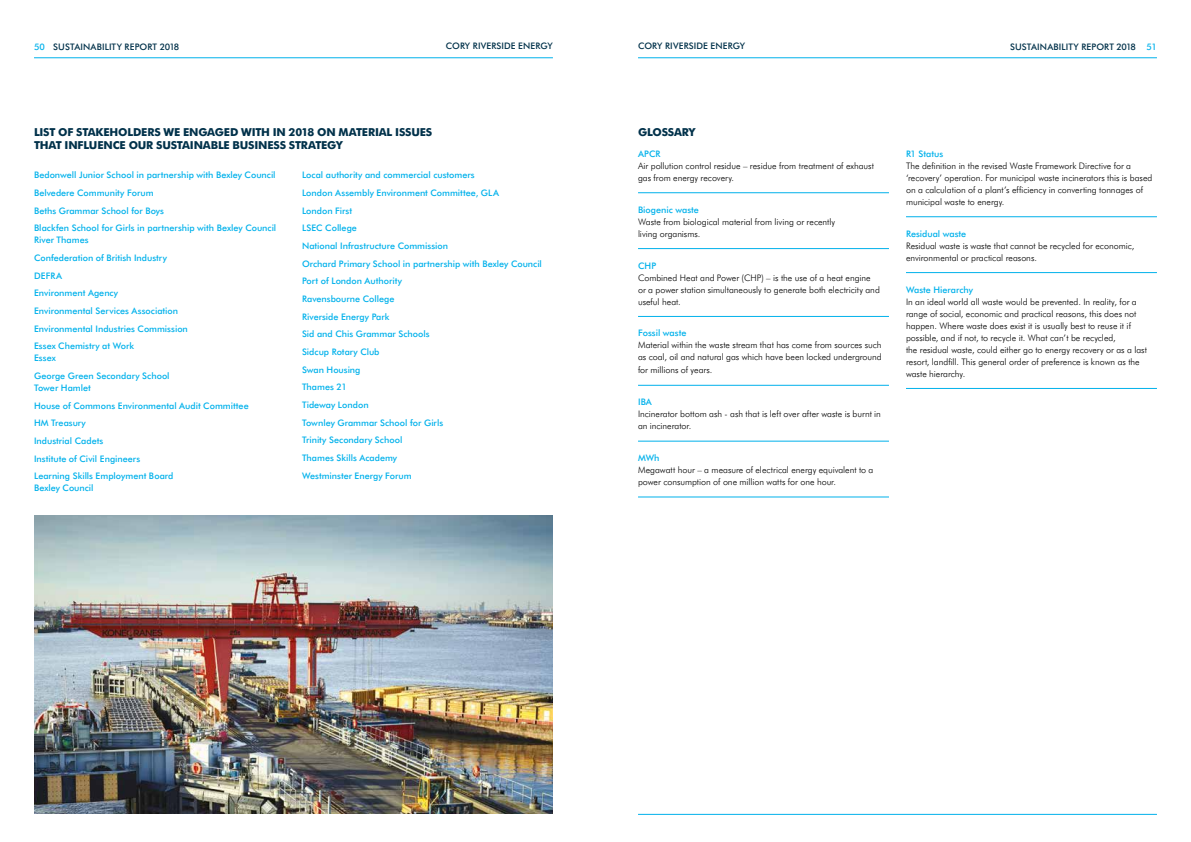
<style>
.page{position:relative;width:1191px;height:842px;background:#fff}
.page>*{position:absolute;margin:0;border:0;box-sizing:border-box;transform-origin:0 0}
.t1{font:700 11px/13px "Futura BT";letter-spacing:-.02em;color:#01314a}
.t2{font:300 9px/12px "Futura BT";letter-spacing:-.005em;color:#000}
.t3{font:500 9px/17.7px "Futura BT";color:#00b1eb}
.t4{font:500 9px "Futura BT";letter-spacing:.01em;color:#01314a}
.s1{color:#00b1eb}
</style>
<div class="page">
<hr style="left:638px;top:58px;width:519px;height:1px;background:#00b1eb">
<hr style="left:34px;top:58px;width:519px;height:1px;background:#00b1eb">
<hr style="left:638px;top:814px;width:519px;height:1px;background:#00b1eb">
<img style="left:34px;top:516px;width:519px;height:298px">
<hr style="left:638px;top:192px;width:251px;height:1px;background:#00b1eb">
<hr style="left:638px;top:248px;width:251px;height:1px;background:#00b1eb">
<hr style="left:638px;top:316px;width:251px;height:1px;background:#00b1eb">
<hr style="left:638px;top:385px;width:251px;height:1px;background:#00b1eb">
<hr style="left:638px;top:441px;width:251px;height:1px;background:#00b1eb">
<hr style="left:638px;top:496px;width:251px;height:1px;background:#00b1eb">
<hr style="left:906px;top:216px;width:251px;height:1px;background:#00b1eb">
<hr style="left:906px;top:272px;width:251px;height:1px;background:#00b1eb">
<hr style="left:906px;top:388px;width:251px;height:1px;background:#00b1eb">
<p class="t4" style="left:34px;top:41px;width:147px"><span class="s1">50</span> SUSTAINABILITY REPORT 2018</p>
<p class="t4" style="left:446px;top:41px;width:109px">CORY RIVERSIDE ENERGY</p>
<p class="t4" style="left:638px;top:41px;width:109px">CORY RIVERSIDE ENERGY</p>
<p class="t4" style="left:1010px;top:41px;width:148px">SUSTAINABILITY REPORT 2018 <span class="s1">51</span></p>
<p class="t1" style="left:34px;top:126px;width:400px">LIST OF STAKEHOLDERS WE ENGAGED WITH IN 2018 ON MATERIAL ISSUES<br>THAT INFLUENCE OUR SUSTAINABLE BUSINESS STRATEGY</p>
<p class="t3" style="left:34px;top:166px;width:244px">Bedonwell Junior School in partnership with Bexley Council Belvedere Community Forum<br>Beths Grammar School for Boys<br>Blackfen School for Girls in partnership with Bexley Council</p>
<p class="t3" style="left:34px;top:231px;width:155px">River Thames<br>Confederation of British Industry<br>DEFRA<br>Environment Agency<br>Environmental Services Association<br>Environmental Industries Commission<br>Essex Chemistry at Work</p>
<p class="t3" style="left:34px;top:349px;width:137px">Essex<br>George Green Secondary School</p>
<p class="t3" style="left:34px;top:379px;width:216px">Tower Hamlet<br>House of Commons Environmental Audit Committee<br>HM Treasury<br>Industrial Cadets<br>Institute of Civil Engineers<br>Learning Skills Employment Board</p>
<p class="t3" style="left:34px;top:479px;width:61px">Bexley Council</p>
<p class="t3" style="left:302px;top:166px;width:241px">Local authority and commercial customers<br>London Assembly Environment Committee, GLA<br>London First<br>LSEC College<br>National Infrastructure Commission<br>Orchard Primary School in partnership with Bexley Council<br>Port of London Authority<br>Ravensbourne College<br>Riverside Energy Park<br>Sid and Chis Grammar Schools<br>Sidcup Rotary Club<br>Swan Housing<br>Thames 21<br>Tideway London<br>Townley Grammar School for Girls<br>Trinity Secondary School<br>Thames Skills Academy<br>Westminster Energy Forum</p>
<p class="t1" style="left:638px;top:126px;width:59px">GLOSSARY</p>
<p class="t3" style="left:638px;top:145px;width:24px">APCR</p>
<p class="t2" style="left:638px;top:160px;width:237px">Air pollution control residue – residue from treatment of exhaust gas from energy recovery.</p>
<p class="t3" style="left:638px;top:201px;width:62px">Biogenic waste</p>
<p class="t2" style="left:638px;top:215px;width:198px">Waste from biological material from living or recently living organisms.</p>
<p class="t3" style="left:638px;top:256px;width:20px">CHP</p>
<p class="t2" style="left:638px;top:271px;width:243px">Combined Heat and Power (CHP) – is the use of a heat engine or a power station simultaneously to generate both electricity and useful heat.</p>
<p class="t3" style="left:638px;top:324px;width:50px">Fossil waste</p>
<p class="t2" style="left:638px;top:339px;width:245px">Material within the waste stream that has come from sources such as coal, oil and natural gas which have been locked underground</p>
<p class="t2" style="left:638px;top:364px;width:76px">for millions of years.</p>
<p class="t3" style="left:638px;top:393px;width:15px">IBA</p>
<p class="t2" style="left:638px;top:408px;width:244px">Incinerator bottom ash - ash that is left over after waste is burnt in an incinerator.</p>
<p class="t3" style="left:638px;top:449px;width:23px">MWh</p>
<p class="t2" style="left:638px;top:464px;width:237px">Megawatt hour – a measure of electrical energy equivalent to a power consumption of one million watts for one hour.</p>
<p class="t3" style="left:906px;top:145px;width:39px">R1 Status</p>
<p class="t2" style="left:906px;top:160px;width:248px">The definition in the revised Waste Framework Directive for a ‘recovery’ operation. For municipal waste incinerators this is based on a calculation of a plant’s efficiency in converting tonnages of municipal waste to energy.</p>
<p class="t3" style="left:906px;top:225px;width:62px">Residual waste</p>
<p class="t2" style="left:906px;top:239px;width:230px">Residual waste is waste that cannot be recycled for economic, environmental or practical reasons.</p>
<p class="t3" style="left:906px;top:280px;width:68px">Waste Hierarchy</p>
<p class="t2" style="left:906px;top:295px;width:243px">In an ideal world all waste would be prevented. In reality, for a range of social, economic and practical reasons, this does not happen. Where waste does exist it is usually best to reuse it if possible, and if not, to recycle it. What can’t be recycled,<br>the residual waste, could either go to energy recovery or as a last resort, landfill. This general order of preference is known as the waste hierarchy.</p>
</div>
